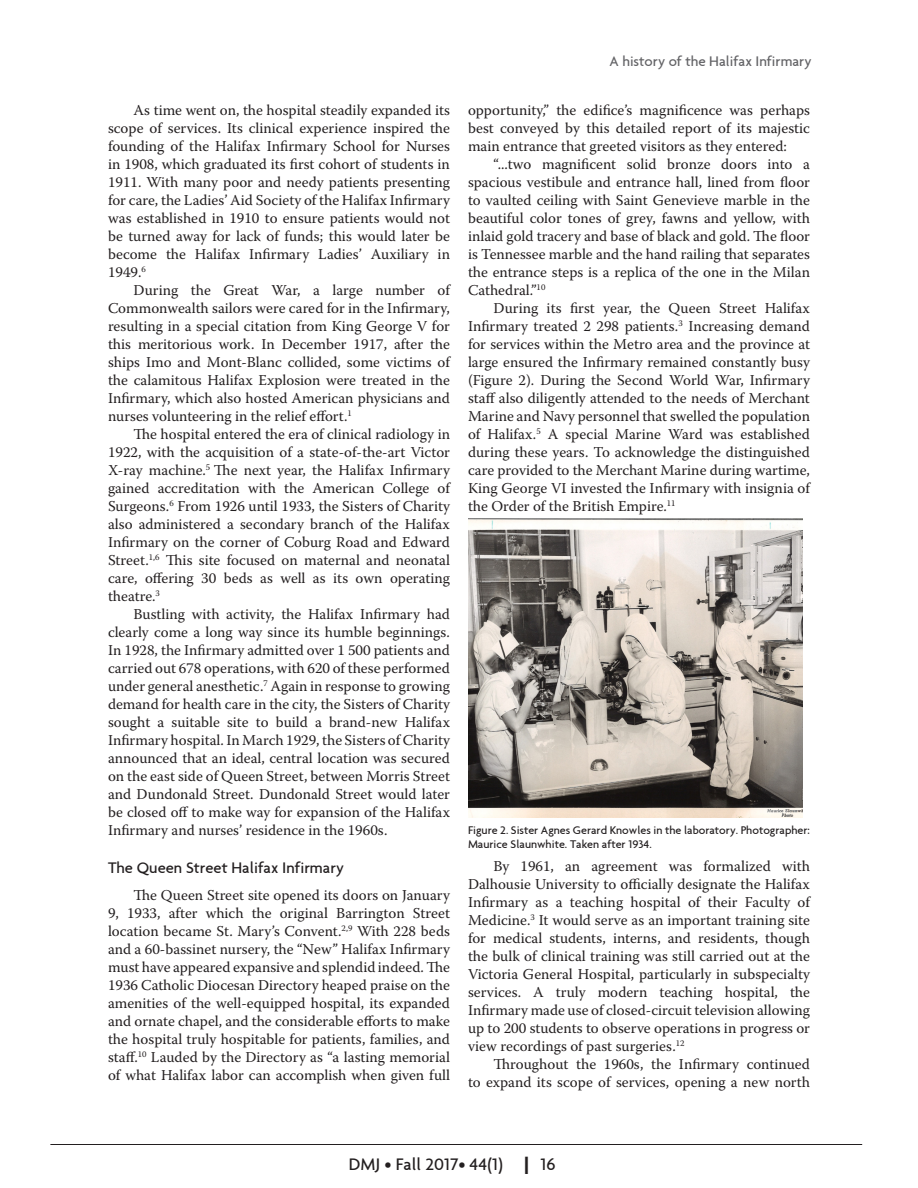
<style>
.page{position:relative;width:918px;height:1188px;background:#fff}
.page>*{position:absolute;margin:0;border:0;box-sizing:border-box;transform-origin:0 0}
.t1{font:500 27px "Agenda";color:#231f20}
.t2{font:500 18px "Agenda";color:#231f20}
.t3{font:500 16.5px "Agenda";color:#231f20}
.t4{font:15px/18px "Warnock Pro";color:#231f20;text-align:justify}
.t5{font:500 15px "Agenda";color:#636366}
.t6{font:500 12px/14.4px "Agenda";color:#231f20}
</style>
<div class="page">
<hr style="left:50px;top:1144px;width:812px;height:1px;background:#231f20">
<img style="left:468px;top:519px;width:335px;height:299px">
<p class="t4" style="left:108px;top:101px;width:344px;text-indent:26px">As time went on, the hospital steadily expanded its scope of services. Its clinical experience inspired the founding of the Halifax Infirmary School for Nurses in 1908, which graduated its first cohort of students in 1911. With many poor and needy patients presenting for care, the Ladies’ Aid Society of the Halifax Infirmary was established in 1910 to ensure patients would not be turned away for lack of funds; this would later be become the Halifax Infirmary Ladies’ Auxiliary in 1949.<sup>6</sup></p>
<p class="t4" style="left:108px;top:281px;width:344px;text-indent:26px">During the Great War, a large number of Commonwealth sailors were cared for in the Infirmary, resulting in a special citation from King George V for this meritorious work. In December 1917, after the ships Imo and Mont-Blanc collided, some victims of the calamitous Halifax Explosion were treated in the Infirmary, which also hosted American physicians and nurses volunteering in the relief effort.<sup>1</sup></p>
<p class="t4" style="left:108px;top:425px;width:344px;text-indent:26px">The hospital entered the era of clinical radiology in 1922, with the acquisition of a state-of-the-art Victor X-ray machine.<sup>5</sup> The next year, the Halifax Infirmary gained accreditation with the American College of Surgeons.<sup>6</sup> From 1926 until 1933, the Sisters of Charity also administered a secondary branch of the Halifax Infirmary on the corner of Coburg Road and Edward Street.<sup>1,6</sup> This site focused on maternal and neonatal care, offering 30 beds as well as its own operating theatre.<sup>3</sup></p>
<p class="t4" style="left:108px;top:605px;width:344px;text-indent:26px">Bustling with activity, the Halifax Infirmary had clearly come a long way since its humble beginnings.<br>In 1928, the Infirmary admitted over 1 500 patients and carried out 678 operations, with 620 of these performed under general anesthetic.<sup>7</sup> Again in response to growing demand for health care in the city, the Sisters of Charity sought a suitable site to build a brand-new Halifax Infirmary hospital. In March 1929, the Sisters of Charity announced that an ideal, central location was secured on the east side of Queen Street, between Morris Street and Dundonald Street. Dundonald Street would later be closed off to make way for expansion of the Halifax Infirmary and nurses’ residence in the 1960s.</p>
<p class="t3" style="left:108px;top:858px;width:237px">The Queen Street Halifax Infirmary</p>
<p class="t4" style="left:108px;top:886px;width:344px;text-indent:26px">The Queen Street site opened its doors on January 9, 1933, after which the original Barrington Street location became St. Mary’s Convent.<sup>2,9</sup> With 228 beds and a 60-bassinet nursery, the “New” Halifax Infirmary must have appeared expansive and splendid indeed. The 1936 Catholic Diocesan Directory heaped praise on the amenities of the well-equipped hospital, its expanded and ornate chapel, and the considerable efforts to make the hospital truly hospitable for patients, families, and staff.<sup>10</sup> Lauded by the Directory as “a lasting memorial of what Halifax labor can accomplish when given full</p>
<p class="t5" style="left:610px;top:52px;width:203px">A history of the Halifax Infirmary</p>
<p class="t4" style="left:468px;top:101px;width:343px">opportunity,” the edifice’s magnificence was perhaps best conveyed by this detailed report of its majestic main entrance that greeted visitors as they entered:</p>
<p class="t4" style="left:468px;top:155px;width:344px;text-indent:26px">“...two magnificent solid bronze doors into a spacious vestibule and entrance hall, lined from floor to vaulted ceiling with Saint Genevieve marble in the beautiful color tones of grey, fawns and yellow, with inlaid gold tracery and base of black and gold. The floor is Tennessee marble and the hand railing that separates the entrance steps is a replica of the one in the Milan Cathedral.”<sup>10</sup></p>
<p class="t4" style="left:468px;top:299px;width:344px;text-indent:26px">During its first year, the Queen Street Halifax Infirmary treated 2 298 patients.<sup>3</sup> Increasing demand for services within the Metro area and the province at large ensured the Infirmary remained constantly busy (Figure 2). During the Second World War, Infirmary staff also diligently attended to the needs of Merchant Marine and Navy personnel that swelled the population of Halifax.<sup>5</sup> A special Marine Ward was established during these years. To acknowledge the distinguished care provided to the Merchant Marine during wartime, King George VI invested the Infirmary with insignia of the Order of the British Empire.<sup>11</sup></p>
<p class="t6" style="left:468px;top:823px;width:344px">Figure 2. Sister Agnes Gerard Knowles in the laboratory. Photographer:<br>Maurice Slaunwhite. Taken after 1934.</p>
<p class="t4" style="left:468px;top:857px;width:344px;text-indent:26px">By 1961, an agreement was formalized with Dalhousie University to officially designate the Halifax Infirmary as a teaching hospital of their Faculty of Medicine.<sup>3</sup> It would serve as an important training site for medical students, interns, and residents, though the bulk of clinical training was still carried out at the Victoria General Hospital, particularly in subspecialty services. A truly modern teaching hospital, the Infirmary made use of closed-circuit television allowing up to 200 students to observe operations in progress or view recordings of past surgeries.<sup>12</sup></p>
<p class="t4" style="left:468px;top:1055px;width:343px;text-align:right">Throughout the 1960s, the Infirmary continued<br>to expand its scope of services, opening a new north</p>
<h1 class="t1" style="left:523px;top:1149px;width:8px">I</h1>
<p class="t2" style="left:349px;top:1153px;width:156px">DMJ • Fall 2017• 44(1)</p>
<p class="t2" style="left:540px;top:1153px;width:17px">16</p>
</div>
